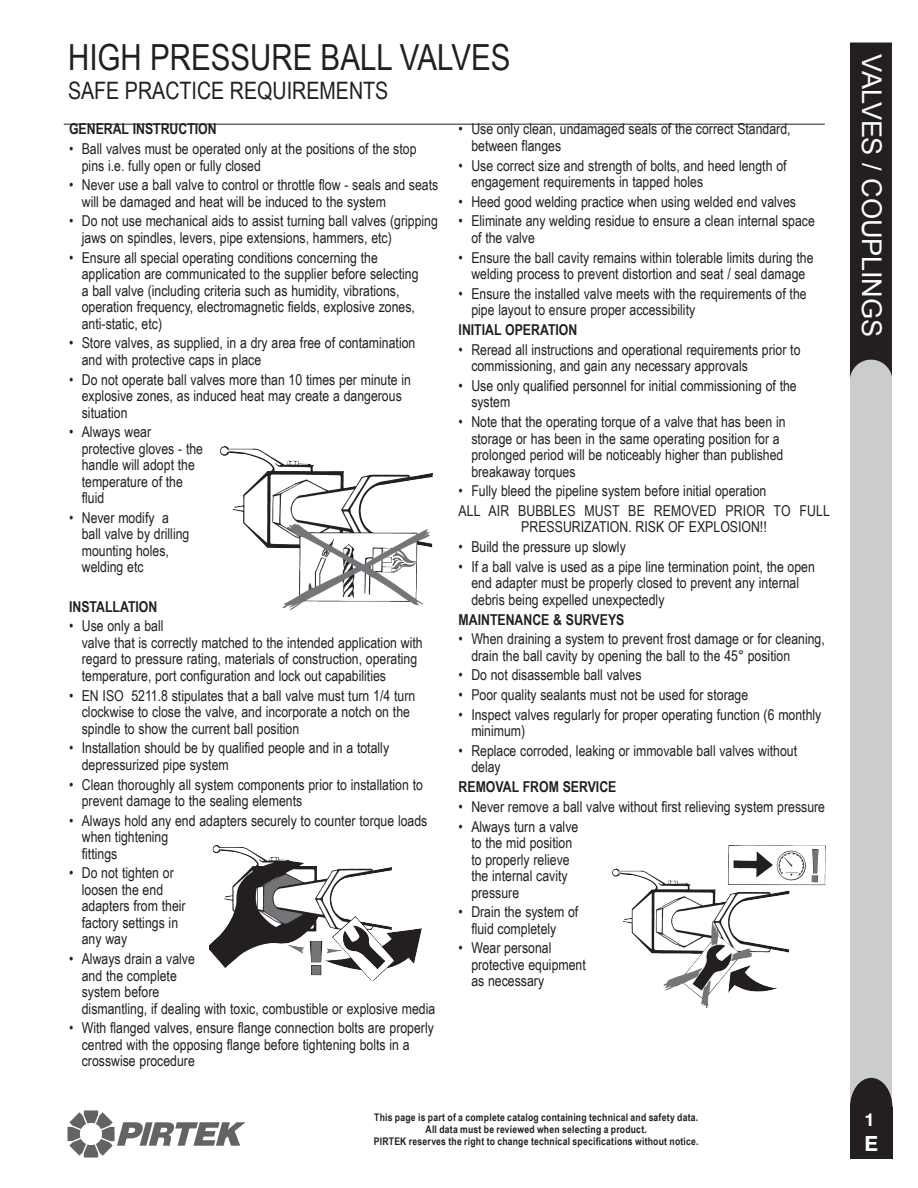
<style>
.page{position:relative;width:918px;height:1188px;background:#fff}
.page>*{position:absolute;margin:0;border:0;box-sizing:border-box;transform-origin:0 0}
.t1{font:36px "Arial Narrow";color:#231f20}
.t2{font:27.15px "Arial";letter-spacing:-.005em;color:#fff}
.t3{font:24px "Arial Narrow";color:#231f20}
.t4{font:700 21px "Helvetica Neue LT Std";color:#fff}
.t5{font:700 18px "Helvetica Neue LT Std";color:#fff}
.NEW_PAGE_SUB_HEAD{font:15px/16.5px "Arial Narrow";color:#231f20}
.NEW_PAGE_SUB_HEAD-2{font:700 15px "Arial Narrow";color:#231f20}
.t6{font:700 10.5px/12px "Arial Narrow";letter-spacing:.02em;color:#231f20;text-align:center}
</style>
<div class="page">
<div style="left:850px;top:284px;width:42px;height:874px;background:#cbccce"></div>
<div style="left:850px;top:43px;width:42px;height:335px;background:#231f20"></div>
<div style="left:850px;top:1107px;width:42px;height:51px;background:#231f20"></div>
<div style="left:850px;top:1078px;width:42px;height:59px;background:#231f20;border-radius:50%"></div>
<svg style="left:68px;top:1110px;width:178px;height:48px"></svg>
<hr style="left:64px;top:124px;width:761px;height:1px;background:#231f20">
<img style="left:209px;top:846px;width:213px;height:134px">
<img style="left:613px;top:846px;width:212px;height:161px">
<img style="left:220px;top:446px;width:213px;height:163px">
<p class="t1" style="left:68px;top:31px;width:444px">HIGH PRESSURE BALL VALVES</p>
<p class="t3" style="left:68px;top:73px;width:322px">SAFE PRACTICE REQUIREMENTS</p>
<p class="NEW_PAGE_SUB_HEAD-2" style="left:69px;top:118px;width:149px">GENERAL INSTRUCTION</p>
<p class="NEW_PAGE_SUB_HEAD" style="left:82px;top:140px;width:336px;text-indent:-13px">• Ball valves must be operated only at the positions of the stop pins i.e. fully open or fully closed</p>
<p class="NEW_PAGE_SUB_HEAD" style="left:82px;top:176px;width:358px;text-indent:-13px">• Never use a ball valve to control or throttle flow - seals and seats will be damaged and heat will be induced to the system</p>
<p class="NEW_PAGE_SUB_HEAD" style="left:82px;top:212px;width:358px;text-indent:-13px">• Do not use mechanical aids to assist turning ball valves (gripping jaws on spindles, levers, pipe extensions, hammers, etc)</p>
<p class="NEW_PAGE_SUB_HEAD" style="left:82px;top:249px;width:338px;text-indent:-13px">• Ensure all special operating conditions concerning the application are communicated to the supplier before selecting a ball valve (including criteria such as humidity, vibrations, operation frequency, electromagnetic fields, explosive zones, anti-static, etc)</p>
<p class="NEW_PAGE_SUB_HEAD" style="left:82px;top:334px;width:335px;text-indent:-13px">• Store valves, as supplied, in a dry area free of contamination and with protective caps in place</p>
<p class="NEW_PAGE_SUB_HEAD" style="left:82px;top:370px;width:331px;text-indent:-13px">• Do not operate ball valves more than 10 times per minute in explosive zones, as induced heat may create a dangerous situation</p>
<p class="NEW_PAGE_SUB_HEAD" style="left:82px;top:423px;width:123px;text-indent:-13px">• Always wear protective gloves - the handle will adopt the temperature of the fluid</p>
<p class="NEW_PAGE_SUB_HEAD" style="left:82px;top:509px;width:109px;text-indent:-13px">• Never modify a ball valve by drilling mounting holes, welding etc</p>
<p class="NEW_PAGE_SUB_HEAD-2" style="left:69px;top:595px;width:90px">INSTALLATION</p>
<p class="NEW_PAGE_SUB_HEAD" style="left:82px;top:617px;width:342px;text-indent:-13px">• Use only a ball<br>valve that is correctly matched to the intended application with regard to pressure rating, materials of construction, operating temperature, port configuration and lock out capabilities</p>
<p class="NEW_PAGE_SUB_HEAD" style="left:82px;top:687px;width:335px;text-indent:-13px">• EN ISO 5211.8 stipulates that a ball valve must turn 1/4 turn clockwise to close the valve, and incorporate a notch on the spindle to show the current ball position</p>
<p class="NEW_PAGE_SUB_HEAD" style="left:82px;top:739px;width:309px;text-indent:-13px">• Installation should be by qualified people and in a totally depressurized pipe system</p>
<p class="NEW_PAGE_SUB_HEAD" style="left:82px;top:775px;width:343px;text-indent:-13px">• Clean thoroughly all system components prior to installation to prevent damage to the sealing elements</p>
<p class="NEW_PAGE_SUB_HEAD" style="left:82px;top:812px;width:347px;text-indent:-13px">• Always hold any end adapters securely to counter torque loads when tightening<br>fittings</p>
<p class="NEW_PAGE_SUB_HEAD" style="left:82px;top:864px;width:105px;text-indent:-13px">• Do not tighten or loosen the end adapters from their factory settings in any way</p>
<p class="NEW_PAGE_SUB_HEAD" style="left:82px;top:950px;width:355px;text-indent:-13px">• Always drain a valve<br>and the complete<br>system before<br>dismantling, if dealing with toxic, combustible or explosive media</p>
<p class="NEW_PAGE_SUB_HEAD" style="left:82px;top:1019px;width:354px;text-indent:-13px">• With flanged valves, ensure flange connection bolts are properly centred with the opposing flange before tightening bolts in a crosswise procedure</p>
<p class="NEW_PAGE_SUB_HEAD" style="left:471px;top:120px;width:321px;text-indent:-13px">• Use only clean, undamaged seals of the correct Standard, between flanges</p>
<p class="NEW_PAGE_SUB_HEAD" style="left:471px;top:156px;width:317px;text-indent:-13px">• Use correct size and strength of bolts, and heed length of engagement requirements in tapped holes</p>
<p class="NEW_PAGE_SUB_HEAD" style="left:459px;top:193px;width:339px">• Heed good welding practice when using welded end valves</p>
<p class="NEW_PAGE_SUB_HEAD" style="left:471px;top:212px;width:345px;text-indent:-13px">• Eliminate any welding residue to ensure a clean internal space of the valve</p>
<p class="NEW_PAGE_SUB_HEAD" style="left:459px;top:249px;width:356px;text-align:center">• Ensure the ball cavity remains within tolerable limits during the welding process to prevent distortion and seat / seal damage</p>
<p class="NEW_PAGE_SUB_HEAD" style="left:471px;top:285px;width:337px;text-indent:-13px">• Ensure the installed valve meets with the requirements of the pipe layout to ensure proper accessibility</p>
<p class="NEW_PAGE_SUB_HEAD-2" style="left:459px;top:318px;width:120px">INITIAL OPERATION</p>
<p class="NEW_PAGE_SUB_HEAD" style="left:471px;top:341px;width:331px;text-indent:-13px">• Reread all instructions and operational requirements prior to commissioning, and gain any necessary approvals</p>
<p class="NEW_PAGE_SUB_HEAD" style="left:471px;top:377px;width:327px;text-indent:-13px">• Use only qualified personnel for initial commissioning of the system</p>
<p class="NEW_PAGE_SUB_HEAD" style="left:471px;top:413px;width:316px;text-indent:-13px">• Note that the operating torque of a valve that has been in storage or has been in the same operating position for a prolonged period will be noticeably higher than published breakaway torques</p>
<p class="NEW_PAGE_SUB_HEAD" style="left:459px;top:482px;width:309px">• Fully bleed the pipeline system before initial operation</p>
<p class="NEW_PAGE_SUB_HEAD" style="left:459px;top:502px;width:373px;text-align:center">ALL AIR BUBBLES MUST BE REMOVED PRIOR TO FULL<br>PRESSURIZATION. RISK OF EXPLOSION!!</p>
<p class="NEW_PAGE_SUB_HEAD" style="left:459px;top:538px;width:169px">• Build the pressure up slowly</p>
<p class="NEW_PAGE_SUB_HEAD" style="left:471px;top:558px;width:345px;text-indent:-13px">• If a ball valve is used as a pipe line termination point, the open end adapter must be properly closed to prevent any internal debris being expelled unexpectedly</p>
<p class="NEW_PAGE_SUB_HEAD-2" style="left:459px;top:608px;width:167px">MAINTENANCE &amp; SURVEYS</p>
<p class="NEW_PAGE_SUB_HEAD" style="left:471px;top:630px;width:355px;text-indent:-13px">• When draining a system to prevent frost damage or for cleaning, drain the ball cavity by opening the ball to the 45° position</p>
<p class="NEW_PAGE_SUB_HEAD" style="left:459px;top:666px;width:185px">• Do not disassemble ball valves</p>
<p class="NEW_PAGE_SUB_HEAD" style="left:459px;top:686px;width:291px">• Poor quality sealants must not be used for storage</p>
<p class="NEW_PAGE_SUB_HEAD" style="left:471px;top:706px;width:352px;text-indent:-13px">• Inspect valves regularly for proper operating function (6 monthly minimum)</p>
<p class="NEW_PAGE_SUB_HEAD" style="left:471px;top:742px;width:327px;text-indent:-13px">• Replace corroded, leaking or immovable ball valves without delay</p>
<p class="NEW_PAGE_SUB_HEAD-2" style="left:459px;top:776px;width:159px">REMOVAL FROM SERVICE</p>
<p class="NEW_PAGE_SUB_HEAD" style="left:459px;top:798px;width:368px">• Never remove a ball valve without first relieving system pressure</p>
<p class="NEW_PAGE_SUB_HEAD" style="left:471px;top:817px;width:108px;text-indent:-13px">• Always turn a valve to the mid position to properly relieve the internal cavity pressure</p>
<p class="NEW_PAGE_SUB_HEAD" style="left:471px;top:903px;width:108px;text-indent:-13px">• Drain the system of fluid completely</p>
<p class="NEW_PAGE_SUB_HEAD" style="left:471px;top:939px;width:116px;text-indent:-13px">• Wear personal protective equipment as necessary</p>
<p class="t6" style="left:374px;top:1111px;width:326px">This page is part of a complete catalog containing technical and safety data.<br>All data must be reviewed when selecting a product.<br>PIRTEK reserves the right to change technical specifications without notice.</p>
<h2 class="t2" style="left:890px;top:54px;width:284px;rotate:90deg">VALVES / COUPLINGS</h2>
<p class="t5" style="left:864px;top:1108px;width:12px">1</p>
<h3 class="t4" style="left:864px;top:1131px;width:15px">E</h3>
</div>
